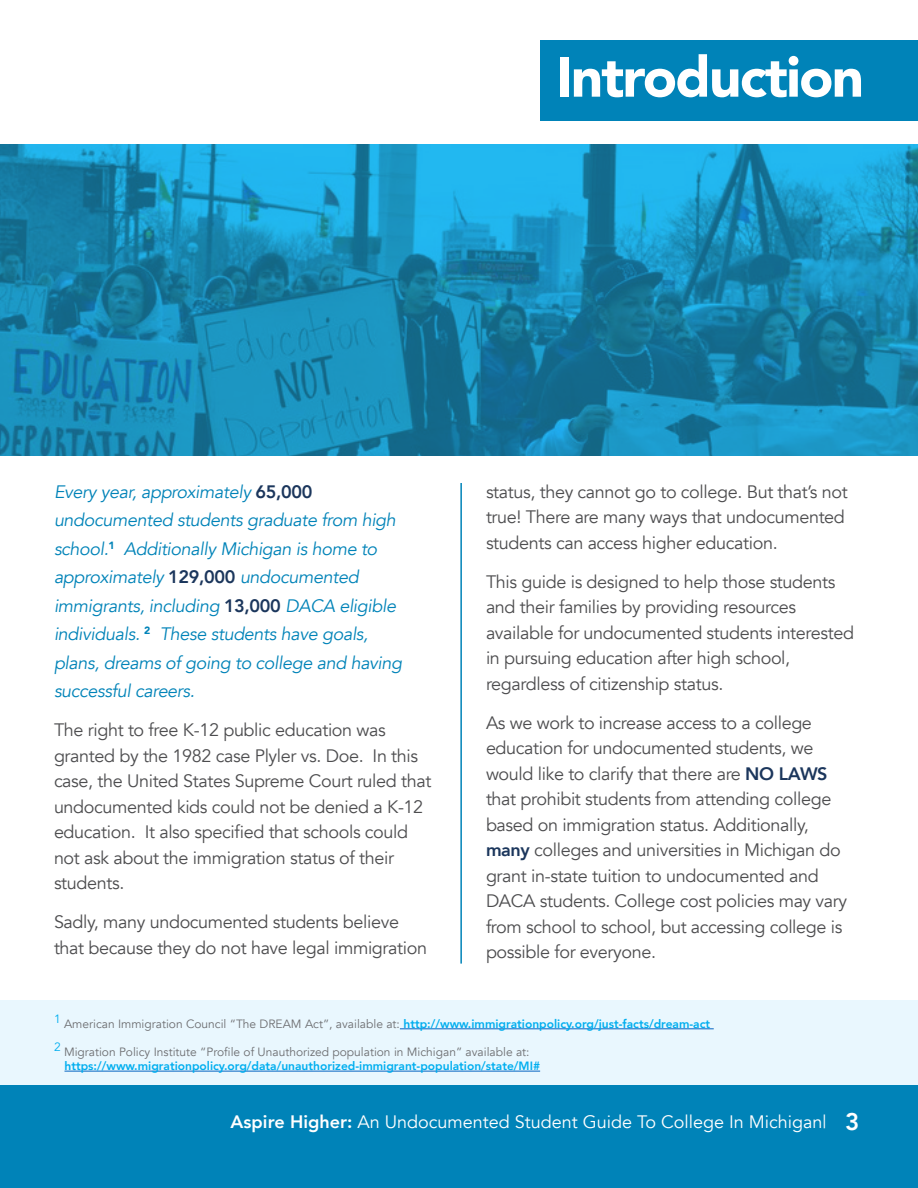
<style>
.page{position:relative;width:918px;height:1188px;background:#fff}
.page>*{position:absolute;margin:0;border:0;box-sizing:border-box;transform-origin:0 0}
.t1{font:900 56.25px "Avenir";letter-spacing:-.03em;color:#fff}
.t2{font:18px/25.5px "Avenir";letter-spacing:-.02em;color:#4d4d4f}
.t3{font:italic 18px/28.5px "Avenir";letter-spacing:-.02em;color:#0083b8}
.t4{font:18px "Avenir";color:#fff}
.t5{font:800 12px/14.4px "Avenir";color:#00aeef}
.s1{font-weight:800;font-style:normal;color:#1b365c}
.s2{font-weight:800;color:#1b365c}
.s3{font-weight:400;color:#6d6e71}
.s4{font-weight:800}
.s5{font-weight:800;font-size:24px}
</style>
<div class="page">
<div style="left:0;top:1084px;width:918px;height:104px;background:#0083b8"></div>
<div style="left:0;top:1000px;width:918px;height:84px;background:#e9f7fe"></div>
<hr style="left:400px;top:1029px;width:314px;height:1px;background:#0563c1">
<hr style="left:64px;top:1071px;width:476px;height:1px;background:#0563c1">
<div style="left:540px;top:40px;width:378px;height:81px;background:#0083b8"></div>
<hr style="left:460px;top:483px;width:2px;height:481px;background:#0083b8">
<img style="left:0;top:145px;width:918px;height:311px">
<h1 class="t1" style="left:556px;top:29px;width:310px">Introduction</h1>
<p class="t3" style="left:54px;top:478px;width:350px">Every year, approximately <span class="s1">65,000 </span>undocumented students graduate from high school.<sup>1</sup> Additionally Michigan is home to approximately <span class="s1">129,000</span> undocumented immigrants, including <span class="s1">13,000</span> DACA eligible individuals. <sup>2</sup> These students have goals, plans, dreams of going to college and having successful careers.</p>
<p class="t2" style="left:54px;top:718px;width:379px">The right to free K-12 public education was granted by the 1982 case Plyler vs. Doe. In this case, the United States Supreme Court ruled that undocumented kids could not be denied a K-12 education. It also specified that schools could not ask about the immigration status of their students.</p>
<p class="t2" style="left:54px;top:910px;width:375px">Sadly, many undocumented students believe that because they do not have legal immigration</p>
<p class="t2" style="left:486px;top:479px;width:363px">status, they cannot go to college. But that’s not true! There are many ways that undocumented students can access higher education.</p>
<p class="t2" style="left:486px;top:569px;width:370px">This guide is designed to help those students and their families by providing resources available for undocumented students interested in pursuing education after high school, regardless of citizenship status.</p>
<p class="t2" style="left:486px;top:710px;width:363px">As we work to increase access to a college education for undocumented students, we would like to clarify that there are <span class="s2">NO LAWS </span>that prohibit students from attending college based on immigration status. Additionally, <span class="s2">many</span> colleges and universities in Michigan do grant in-state tuition to undocumented and DACA students. College cost policies may vary from school to school, but accessing college is possible for everyone.</p>
<p class="t5" style="left:54px;top:1017px;width:658px"><sup>1</sup> <span class="s3">American Immigration Council “The DREAM Act”, available at:</span> http://www.immigrationpolicy.org/just-facts/dream-act</p>
<p class="t5" style="left:64px;top:1044px;width:477px;text-indent:-10px"><sup>2</sup> <span class="s3">Migration Policy Institute “Profile of Unauthorized population in Michigan” available at: </span>https://www.migrationpolicy.org/data/unauthorized-immigrant-population/state/MI#</p>
<p class="t4" style="left:231px;top:1111px;width:630px"><span class="s4">Aspire Higher:</span> An Undocumented Student Guide To College In Michigan| <span class="s5">3</span></p>
</div>
